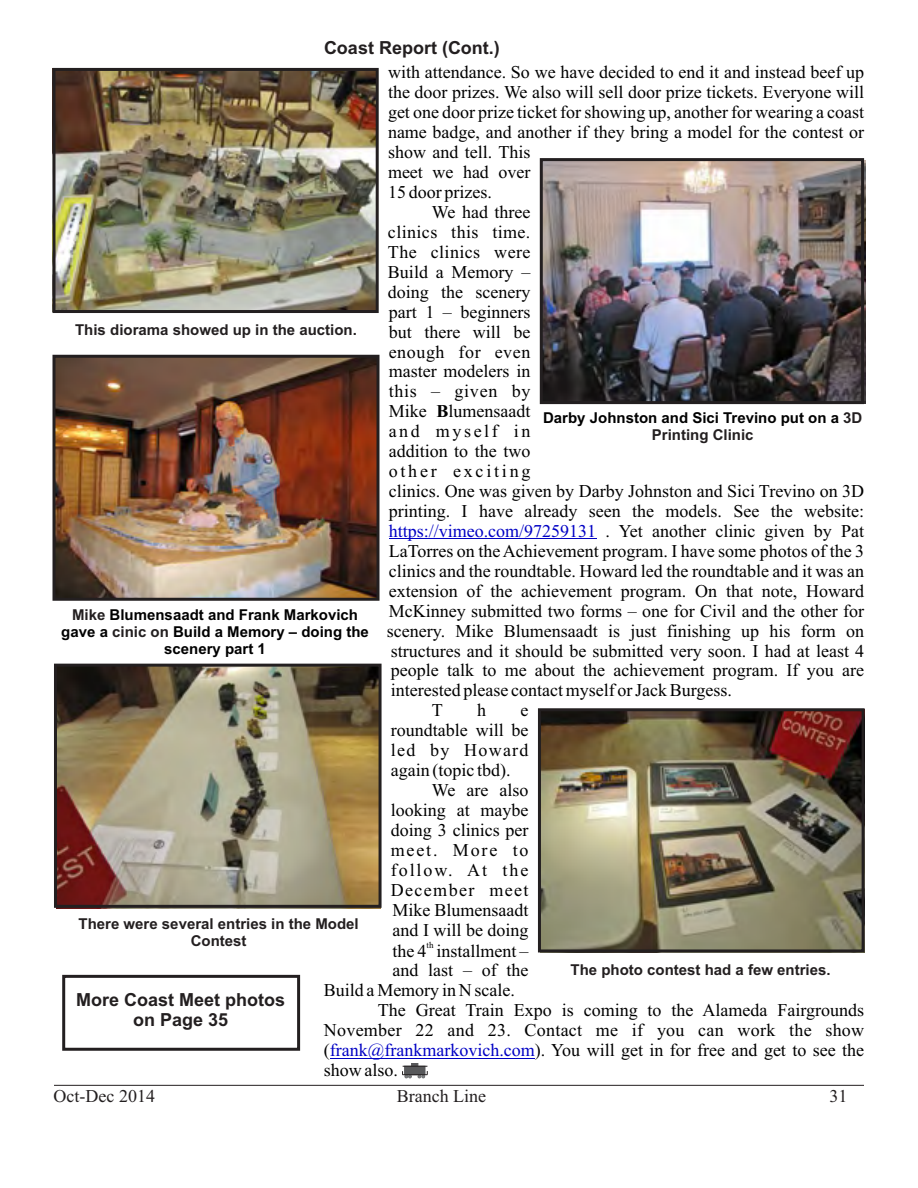
<style>
.page{position:relative;width:918px;height:1188px;background:#fff}
.page>*{position:absolute;margin:0;border:0;box-sizing:border-box;transform-origin:0 0}
.t1{font:18px "Times New Roman";color:#000}
.t2{font:700 18px/20.1px "Arial";color:#231f20;text-align:center}
.t3{font:18px "Times New Roman";color:#0000c4}
.t4{font:18px "Times New Roman";color:#231f20}
.t5{font:18px "Times New Roman";letter-spacing:.02em;color:#000}
.t6{font:18px "Times New Roman";letter-spacing:.025em;color:#000}
.t7{font:18px "Times New Roman";letter-spacing:.03em;color:#000}
.t8{font:18px "Times New Roman";letter-spacing:.155em;color:#000}
.t9{font:18px "Times New Roman";letter-spacing:.04em;color:#000}
.t10{font:18px "Times New Roman";letter-spacing:.11em;color:#000}
.t11{font:18px "Times New Roman";letter-spacing:.075em;color:#000}
.t12{font:18px "Times New Roman";letter-spacing:.145em;color:#000}
.t13{font:18px "Times New Roman";letter-spacing:.07em;color:#000}
.t14{font:18px "Times New Roman";letter-spacing:.1em;color:#000}
.t15{font:700 15px/16.8px "Arial";color:#000;text-align:center}
.t16{font:700 15px/16.8px "Arial";color:#231f20;text-align:center}
.t17{font:9px "Times New Roman";color:#000}
.s1{font-weight:700}
.s2{color:#0000c4}
.s3{color:#231f20}
</style>
<div class="page">
<hr style="left:54px;top:1085px;width:810px;height:1px;background:#231f20">
<svg style="left:402px;top:1063px;width:26px;height:15px"></svg>
<hr style="left:389px;top:539px;width:207px;height:1px;background:#0000c4">
<hr style="left:330px;top:1058px;width:205px;height:1px;background:#0000c4">
<img style="left:57px;top:359px;width:319px;height:238px">
<img style="left:544px;top:161px;width:321px;height:243px">
<img style="left:58px;top:668px;width:320px;height:236px">
<div style="left:540px;top:158px;width:324px;height:246px;border:3px solid #231f20"></div>
<div style="left:53px;top:355px;width:327px;height:246px;border:3px solid #231f20"></div>
<div style="left:54px;top:664px;width:328px;height:244px;border:3px solid #231f20"></div>
<img style="left:56px;top:72px;width:319px;height:237px">
<img style="left:542px;top:712px;width:319px;height:236px">
<div style="left:52px;top:68px;width:327px;height:245px;border:3px solid #231f20"></div>
<div style="left:538px;top:708px;width:327px;height:244px;border:3px solid #231f20"></div>
<div style="left:62px;top:975px;width:238px;height:76px;border:3px solid #231f20"></div>
<p class="t2" style="left:324px;top:39px;width:177px">Coast Report (Cont.)</p>
<p class="t1" style="left:388px;top:66px;width:478px">with attendance. So we have decided to end it and instead beef up</p>
<p class="t1" style="left:388px;top:86px;width:478px">the door prizes. We also will sell door prize tickets. Everyone will</p>
<p class="t1" style="left:388px;top:106px;width:478px">get one door prize ticket for showing up, another for wearing a coast</p>
<p class="t1" style="left:388px;top:126px;width:478px">name badge, and another if they bring a model for the contest or</p>
<p class="t1" style="left:388px;top:146px;width:144px">show and tell. This</p>
<p class="t1" style="left:388px;top:166px;width:144px">meet we had over</p>
<p class="t1" style="left:388px;top:186px;width:105px">15 door prizes.</p>
<p class="t1" style="left:432px;top:206px;width:100px">We had three</p>
<p class="t5" style="left:388px;top:225px;width:144px">clinics this time.</p>
<p class="t6" style="left:388px;top:245px;width:144px">The clinics were</p>
<p class="t1" style="left:388px;top:265px;width:144px">Build a Memory –</p>
<p class="t1" style="left:388px;top:285px;width:144px">doing the scenery</p>
<p class="t1" style="left:389px;top:305px;width:143px">part 1 – beginners</p>
<p class="t1" style="left:389px;top:325px;width:143px">but there will be</p>
<p class="t7" style="left:389px;top:345px;width:143px">enough for even</p>
<p class="t1" style="left:389px;top:365px;width:143px">master modelers in</p>
<p class="t9" style="left:389px;top:385px;width:143px">this – given by</p>
<p class="t1" style="left:389px;top:405px;width:143px">Mike <span class="s1">B</span>lumensaadt</p>
<p class="t12" style="left:389px;top:425px;width:143px">and myself in</p>
<p class="t1" style="left:389px;top:445px;width:143px">addition to the two</p>
<p class="t8" style="left:389px;top:465px;width:143px">other exciting</p>
<p class="t1" style="left:389px;top:485px;width:477px">clinics. One was given by Darby Johnston and Sici Trevino on 3D</p>
<p class="t1" style="left:389px;top:505px;width:477px">printing. I have already seen the models. See the website:</p>
<p class="t1" style="left:606px;top:524px;width:260px">. Yet another clinic given by Pat</p>
<p class="t1" style="left:389px;top:544px;width:477px">LaTorres on the Achievement program. I have some photos of the 3</p>
<p class="t1" style="left:389px;top:564px;width:477px">clinics and the roundtable. Howard led the roundtable and it was an</p>
<p class="t1" style="left:389px;top:584px;width:477px">extension of the achievement program. On that note, Howard</p>
<p class="t1" style="left:389px;top:604px;width:477px">McKinney submitted two forms – one for Civil and the other for</p>
<p class="t1" style="left:387px;top:624px;width:479px">scenery. Mike Blumensaadt is just finishing up his form on</p>
<p class="t1" style="left:391px;top:644px;width:475px">structures and it should be submitted very soon. I had at least 4</p>
<p class="t1" style="left:391px;top:664px;width:475px">people talk to me about the achievement program. If you are</p>
<p class="t1" style="left:391px;top:684px;width:343px">interested please contact myself or Jack Burgess.</p>
<p class="t1" style="left:432px;top:704px;width:12px">T</p>
<p class="t1" style="left:477px;top:704px;width:10px">h</p>
<p class="t1" style="left:521px;top:704px;width:9px">e</p>
<p class="t1" style="left:391px;top:724px;width:139px">roundtable will be</p>
<p class="t13" style="left:391px;top:744px;width:139px">led by Howard</p>
<p class="t1" style="left:391px;top:764px;width:121px">again (topic tbd).</p>
<p class="t1" style="left:432px;top:784px;width:98px">We are also</p>
<p class="t1" style="left:391px;top:804px;width:139px">looking at maybe</p>
<p class="t1" style="left:391px;top:824px;width:139px">doing 3 clinics per</p>
<p class="t14" style="left:391px;top:843px;width:139px">meet. More to</p>
<p class="t10" style="left:391px;top:863px;width:139px">follow. At the</p>
<p class="t11" style="left:391px;top:883px;width:139px">December meet</p>
<p class="t1" style="left:393px;top:903px;width:138px">Mike Blumensaadt</p>
<p class="t1" style="left:393px;top:923px;width:137px">and I will be doing</p>
<p class="t17" style="left:427px;top:941px;width:9px">th</p>
<p class="t1" style="left:393px;top:944px;width:138px">the 4 installment –</p>
<p class="t1" style="left:393px;top:964px;width:138px">and last – of the</p>
<p class="t1" style="left:324px;top:984px;width:192px">Build a Memory in N scale.</p>
<p class="t1" style="left:378px;top:1004px;width:488px">The Great Train Expo is coming to the Alameda Fairgrounds</p>
<p class="t1" style="left:324px;top:1024px;width:542px">November 22 and 23. Contact me if you can work the show</p>
<p class="t1" style="left:324px;top:1044px;width:542px">(<span class="s2">frank@frankmarkovich.com</span>). You will get in for free and get to see the</p>
<p class="t1" style="left:324px;top:1064px;width:76px">show also.</p>
<p class="t16" style="left:75px;top:322px;width:283px">This diorama showed up in the auction.</p>
<p class="t15" style="left:543px;top:411px;width:321px">Darby Johnston and Sici Trevino put on a <span class="s3">3D<br>Printing Clinic</span></p>
<p class="t3" style="left:389px;top:524px;width:209px">https://vimeo.com/97259131</p>
<p class="t15" style="left:61px;top:608px;width:309px"><span class="s3">Mike</span> Blumensaadt and Frank Markovich gave a <span class="s3">cinic on</span> Build a Memory – doing the scenery part 1</p>
<p class="t16" style="left:79px;top:917px;width:282px">There were several entries in the Model<br>Contest</p>
<p class="t16" style="left:571px;top:963px;width:262px">The photo contest had a few entries.</p>
<p class="t2" style="left:76px;top:991px;width:211px">More Coast Meet photos on Page 35</p>
<p class="t4" style="left:54px;top:1089px;width:103px">Oct-Dec 2014</p>
<p class="t4" style="left:397px;top:1089px;width:91px">Branch Line</p>
<p class="t4" style="left:829px;top:1089px;width:19px">31</p>
</div>
